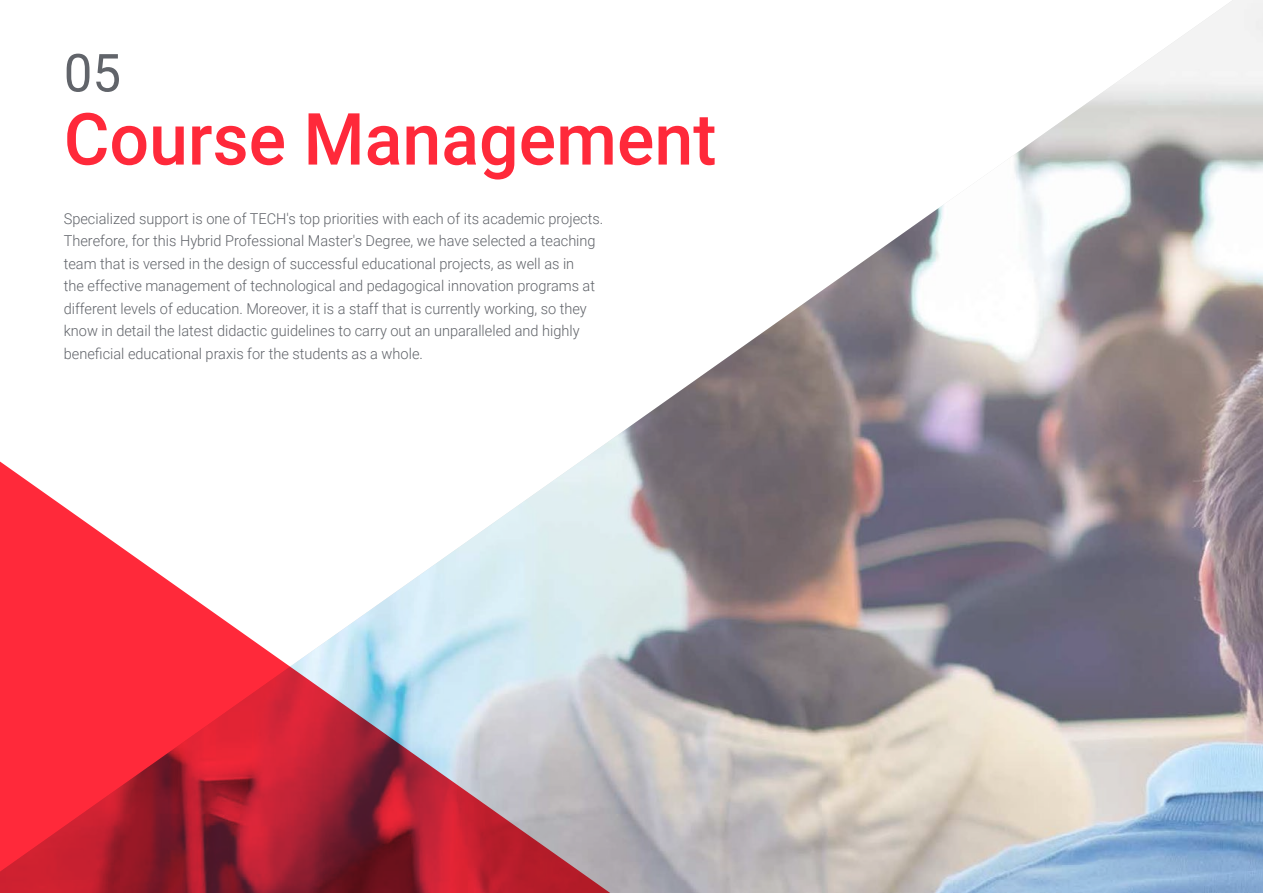
<style>
.page{position:relative;width:1263px;height:893px;background:#fff}
.page>*{position:absolute;margin:0;border:0;box-sizing:border-box;transform-origin:0 0}
.t1{font:500 72px "Roboto";color:#ff293a}
.t2{font:52.5px "Roboto";color:#61646a}
.t3{font:300 15px/22.5px "Roboto";color:#61646a}
</style>
<div class="page">
<img style="left:602px;top:0;width:661px;height:893px">
<svg style="left:0;top:446px;width:640px;height:447px"></svg>
<h2 class="t2" style="left:64px;top:36px;width:59px">05</h2>
<h1 class="t1" style="left:64px;top:89px;width:654px">Course Management</h1>
<p class="t3" style="left:64px;top:207px;width:541px">Specialized support is one of TECH's top priorities with each of its academic projects.<br>Therefore, for this Hybrid Professional Master's Degree, we have selected a teaching team that is versed in the design of successful educational projects, as well as in<br>the effective management of technological and pedagogical innovation programs at different levels of education. Moreover, it is a staff that is currently working, so they know in detail the latest didactic guidelines to carry out an unparalleled and highly beneficial educational praxis for the students as a whole.</p>
</div>
